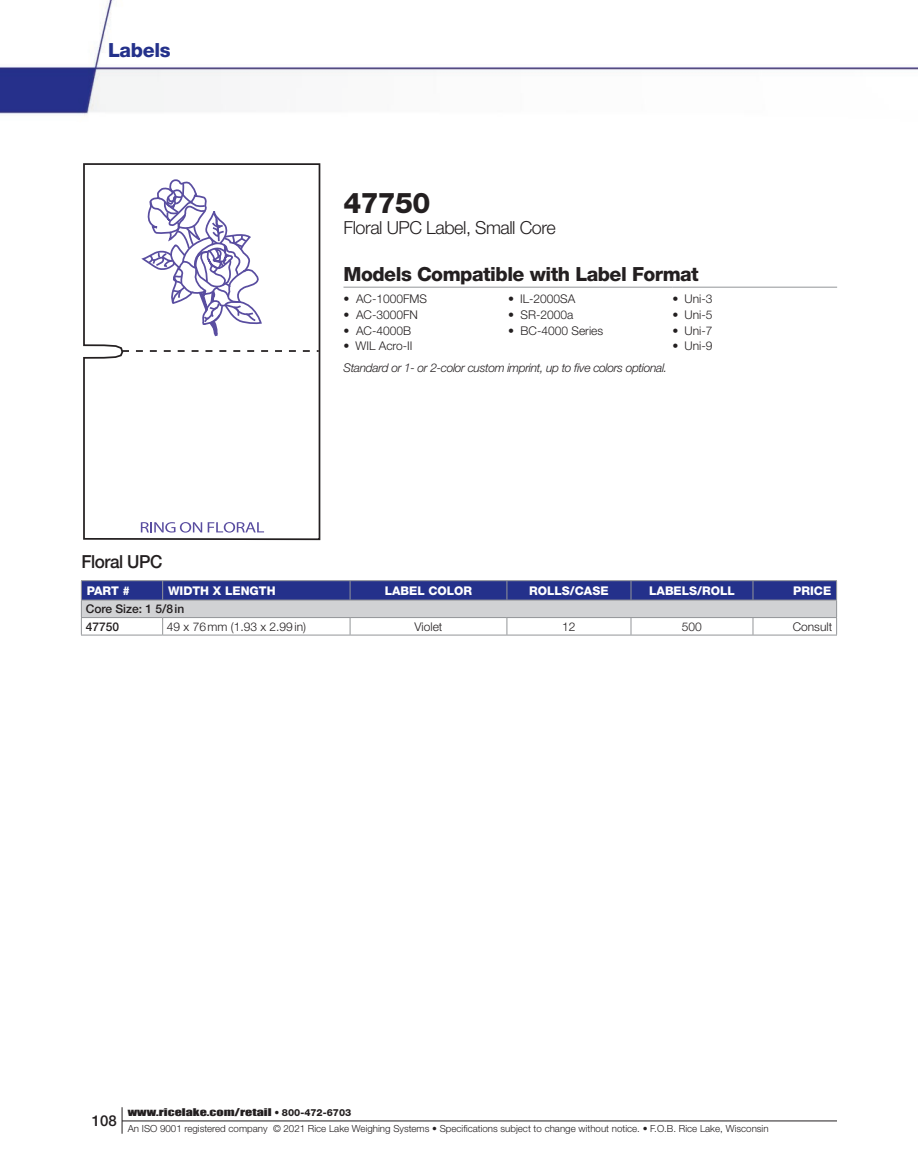
<style>
.page{position:relative;width:918px;height:1175px;background:#fff}
.page>*{position:absolute;margin:0;border:0;box-sizing:border-box;transform-origin:0 0}
.Retail_Product_Head{font:800 28.5px "Helvetica Neue LT Std";letter-spacing:-.025em;color:#231f20}
.Retail_Standard_Feat{font:800 19.5px "Helvetica Neue LT Std";letter-spacing:-.025em;color:#231f20}
.t1{font:800 19.5px "Helvetica Neue LT Std";letter-spacing:-.015em;color:#24318b}
.Retail_Product_Secon{font:300 18px "Helvetica Neue LT Std";letter-spacing:-.025em;color:#231f20}
.Product_Head_2{font:500 18px "Helvetica Neue LT Std";letter-spacing:-.025em;color:#231f20;scale:.95 1}
.t2{font:500 15px "Helvetica Neue LT Std";color:#231f20}
.Retail_Table_Body_FL{font:300 12px "Helvetica Neue LT Std";color:#231f20}
.Retail_Captions{font:italic 300 12px "Helvetica Neue LT Std";letter-spacing:-.03em;color:#231f20}
.Retail_Table_Bold_FL{font:800 12px "Helvetica Neue LT Std";color:#fff}
.Retail_Table_Body_FL-2{font:500 12px "Helvetica Neue LT Std";color:#231f20}
.Retail_Table_Body_C{font:300 12px "Helvetica Neue LT Std";color:#231f20}
.Retail_Table_Body_FR{font:300 12px "Helvetica Neue LT Std";color:#231f20}
.Retail_Table_Bold_FR{font:800 12px "Helvetica Neue LT Std";color:#fff}
.t3{font:300 9.75px "Helvetica Neue LT Std";color:#231f20}
.t4{font:9.75px "Impact";color:#231f20;scale:1.45 1}
.s1{font-family:"Helvetica Neue LT Std";font-weight:300}
.s2{font-family:"Helvetica Neue LT Std";font-weight:800}
</style>
<div class="page">
<img style="left:0;top:0;width:918px;height:1134px">
<hr style="left:122px;top:1120px;width:715px;height:1px;background:#231f20">
<svg style="left:122px;top:1107px;width:1px;height:26px"></svg>
<svg style="left:82px;top:162px;width:239px;height:379px"></svg>
<svg style="left:141px;top:522px;width:61px;height:10px"></svg>
<svg style="left:208px;top:522px;width:56px;height:10px"></svg>
<svg style="left:122px;top:350px;width:197px;height:2px"></svg>
<svg style="left:141px;top:162px;width:122px;height:176px"></svg>
<hr style="left:344px;top:287px;width:164px;height:1px;background:#939598">
<hr style="left:508px;top:287px;width:165px;height:1px;background:#939598">
<hr style="left:673px;top:287px;width:164px;height:1px;background:#939598">
<svg style="left:81px;top:580px;width:756px;height:55px"></svg>
<p class="t1" style="left:108px;top:39px;width:64px">Labels</p>
<p class="Retail_Product_Head" style="left:344px;top:185px;width:88px">47750</p>
<p class="Retail_Product_Secon" style="left:344px;top:217px;width:214px">Floral UPC Label, Small Core</p>
<p class="Retail_Standard_Feat" style="left:344px;top:263px;width:357px">Models Compatible with Label Format</p>
<p class="Retail_Table_Body_FL" style="left:344px;top:292px;width:85px">• AC-1000FMS</p>
<p class="Retail_Table_Body_FL" style="left:344px;top:307px;width:76px">• AC-3000FN</p>
<p class="Retail_Table_Body_FL" style="left:344px;top:323px;width:69px">• AC-4000B</p>
<p class="Retail_Table_Body_FL" style="left:344px;top:339px;width:71px">• WIL Acro-II</p>
<p class="Retail_Table_Body_FL" style="left:508px;top:292px;width:69px">• IL-2000SA</p>
<p class="Retail_Table_Body_FL" style="left:508px;top:307px;width:67px">• SR-2000a</p>
<p class="Retail_Table_Body_FL" style="left:508px;top:323px;width:97px">• BC-4000 Series</p>
<p class="Retail_Table_Body_FL" style="left:673px;top:292px;width:41px">• Uni-3</p>
<p class="Retail_Table_Body_FL" style="left:673px;top:307px;width:41px">• Uni-5</p>
<p class="Retail_Table_Body_FL" style="left:673px;top:323px;width:41px">• Uni-7</p>
<p class="Retail_Table_Body_FL" style="left:673px;top:339px;width:41px">• Uni-9</p>
<p class="Retail_Captions" style="left:344px;top:360px;width:325px">Standard or 1- or 2-color custom imprint, up to five colors optional.</p>
<p class="Product_Head_2" style="left:81px;top:550px;width:87px">Floral UPC</p>
<p class="Retail_Table_Bold_FL" style="left:87px;top:583px;width:45px">PART #</p>
<p class="Retail_Table_Bold_FL" style="left:168px;top:583px;width:109px">WIDTH X LENGTH</p>
<p class="Retail_Table_Bold_FL" style="left:385px;top:583px;width:89px">LABEL COLOR</p>
<p class="Retail_Table_Bold_FL" style="left:529px;top:583px;width:81px">ROLLS/CASE</p>
<p class="Retail_Table_Bold_FL" style="left:649px;top:583px;width:87px">LABELS/ROLL</p>
<p class="Retail_Table_Bold_FR" style="left:793px;top:583px;width:39px">PRICE</p>
<p class="Retail_Table_Body_FL-2" style="left:86px;top:601px;width:100px">Core Size: 1 5/8in</p>
<p class="Retail_Table_Body_FL-2" style="left:86px;top:619px;width:35px">47750</p>
<p class="Retail_Table_Body_FL" style="left:167px;top:619px;width:141px">49 x 76mm (1.93 x 2.99in)</p>
<p class="Retail_Table_Body_C" style="left:414px;top:619px;width:30px">Violet</p>
<p class="Retail_Table_Body_C" style="left:562px;top:619px;width:15px">12</p>
<p class="Retail_Table_Body_C" style="left:682px;top:619px;width:22px">500</p>
<p class="Retail_Table_Body_FR" style="left:793px;top:619px;width:41px">Consult</p>
<h3 class="t2" style="left:92px;top:1111px;width:27px">108</h3>
<p class="t4" style="left:128px;top:1104px;width:156px">www.ricelake.com/retail <span class="s1">•</span> <span class="s2">800-472-6703</span></p>
<p class="t3" style="left:128px;top:1122px;width:642px">An ISO 9001 registered company © 2021 Rice Lake Weighing Systems • Specifications subject to change without notice. • F.O.B. Rice Lake, Wisconsin</p>
</div>
